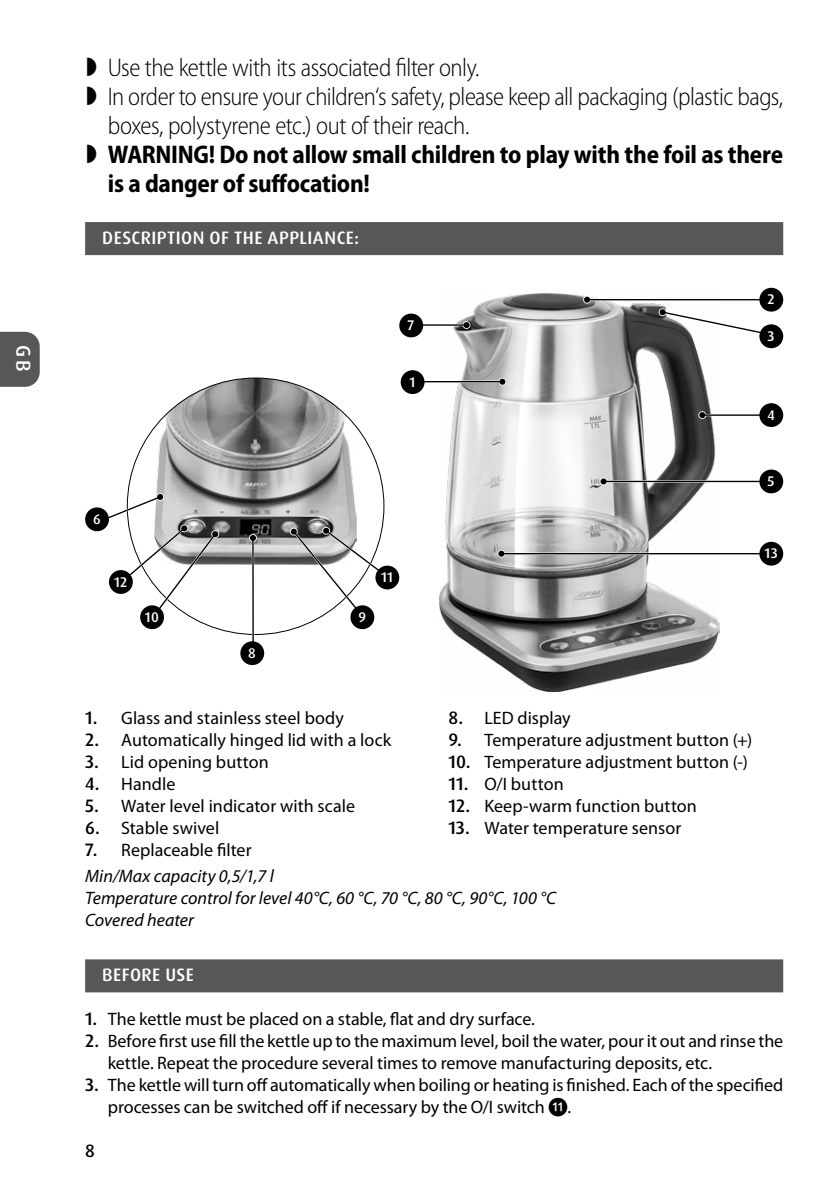
<style>
.page{position:relative;width:840px;height:1191px;background:#fff}
.page>*{position:absolute;margin:0;border:0;box-sizing:border-box;transform-origin:0 0}
.t1{font:300 semi-condensed 25.6px/29px "Myriad Pro";letter-spacing:-.02em;color:#000}
.t2{font:700 semi-condensed 25.6px/29px "Myriad Pro";letter-spacing:-.01em;color:#000}
.t3{font:500 20px "Dax Pro";color:#fff}
.t4{font:18px/22px "Myriad Pro";color:#000}
.t5{font:italic 18px/22px "Myriad Pro";letter-spacing:.005em;color:#000}
.t6{font:500 18px "Dax Pro";letter-spacing:.025em;color:#fff}
.t7{font:500 18px "Dax Pro";color:#000}
.t8{font:500 14px "Dax Pro";letter-spacing:.015em;color:#fff}
.s1{font-family:"Dax Pro";font-weight:500}
.s2{font-family:"Lato"}
</style>
<div class="page">
<svg style="left:0;top:332px;width:40px;height:55px;background:#5f5f5e"></svg>
<div style="left:85px;top:222px;width:697px;height:33px;background:#575756"></div>
<img style="left:154px;top:378px;width:202px;height:187px">
<div style="left:156px;top:493px;width:8px;height:8px;background:#e8e8e8;border-radius:50%"></div>
<div style="left:211px;top:530px;width:8px;height:8px;background:#d4d4d4;border-radius:50%"></div>
<svg style="left:103px;top:494px;width:115px;height:126px"></svg>
<svg style="left:290px;top:527px;width:101px;height:93px"></svg>
<svg style="left:249px;top:534px;width:8px;height:8px"></svg>
<hr style="left:252px;top:538px;width:2px;height:115px;background:#000">
<svg style="left:250px;top:535px;width:6px;height:6px"></svg>
<div style="left:85px;top:507px;width:24px;height:24px;background:#000;border-radius:50%"></div>
<div style="left:109px;top:570px;width:24px;height:24px;background:#000;border-radius:50%"></div>
<div style="left:140px;top:605px;width:24px;height:24px;background:#000;border-radius:50%"></div>
<div style="left:350px;top:605px;width:24px;height:24px;background:#000;border-radius:50%"></div>
<div style="left:375px;top:565px;width:24px;height:24px;background:#000;border-radius:50%"></div>
<div style="left:240px;top:641px;width:24px;height:24px;background:#000;border-radius:50%"></div>
<img style="left:439px;top:293px;width:280px;height:398px">
<svg style="left:659px;top:309px;width:121px;height:30px"></svg>
<hr style="left:586px;top:298px;width:192px;height:3px;background:#fff">
<hr style="left:586px;top:299px;width:192px;height:1px;background:#000">
<svg style="left:583px;top:297px;width:6px;height:6px"></svg>
<hr style="left:702px;top:414px;width:76px;height:2px;background:#000">
<svg style="left:698px;top:412px;width:7px;height:6px"></svg>
<hr style="left:603px;top:480px;width:175px;height:2px;background:#fff">
<svg style="left:599px;top:477px;width:8px;height:8px"></svg>
<hr style="left:603px;top:481px;width:175px;height:1px;background:#000">
<svg style="left:600px;top:478px;width:6px;height:6px"></svg>
<hr style="left:501px;top:552px;width:277px;height:3px;background:#fff">
<hr style="left:501px;top:553px;width:277px;height:1px;background:#000">
<div style="left:498px;top:550px;width:6px;height:7px;background:#000;border-radius:50%"></div>
<svg style="left:462px;top:321px;width:8px;height:8px"></svg>
<hr style="left:419px;top:324px;width:47px;height:2px;background:#000">
<svg style="left:463px;top:322px;width:6px;height:6px"></svg>
<hr style="left:421px;top:380px;width:81px;height:3px;background:#fff">
<hr style="left:421px;top:381px;width:81px;height:1px;background:#000">
<svg style="left:499px;top:379px;width:6px;height:6px"></svg>
<div style="left:399px;top:313px;width:24px;height:24px;background:#000;border-radius:50%"></div>
<div style="left:400px;top:370px;width:24px;height:24px;background:#000;border-radius:50%"></div>
<div style="left:759px;top:324px;width:23px;height:24px;background:#000;border-radius:50%"></div>
<div style="left:759px;top:288px;width:23px;height:24px;background:#000;border-radius:50%"></div>
<div style="left:759px;top:403px;width:23px;height:24px;background:#000;border-radius:50%"></div>
<div style="left:759px;top:469px;width:23px;height:24px;background:#000;border-radius:50%"></div>
<div style="left:759px;top:542px;width:23px;height:23px;background:#000;border-radius:50%"></div>
<div style="left:85px;top:959px;width:697px;height:33px;background:#575756"></div>
<p class="t3" style="left:36px;top:345px;width:28px;rotate:90deg">GB</p>
<h1 class="t1" style="left:108px;top:53px;width:676px">Use the kettle with its associated filter only.<br>In order to ensure your children‘s safety, please keep all packaging (plastic bags, boxes, polystyrene etc.) out of their reach.</h1>
<h1 class="t2" style="left:108px;top:140px;width:676px">WARNING! Do not allow small children to play with the foil as there is a danger of suffocation!</h1>
<p class="t6" style="left:102px;top:226px;width:258px">DESCRIPTION OF THE APPLIANCE:</p>
<p class="t8" style="left:407px;top:316px;width:8px">7</p>
<p class="t8" style="left:409px;top:373px;width:7px">1</p>
<p class="t8" style="left:767px;top:290px;width:9px">2</p>
<p class="t8" style="left:767px;top:327px;width:8px">3</p>
<p class="t8" style="left:767px;top:406px;width:9px">4</p>
<p class="t8" style="left:93px;top:510px;width:9px">6</p>
<p class="t8" style="left:114px;top:572px;width:15px">12</p>
<p class="t8" style="left:145px;top:608px;width:15px">10</p>
<p class="t8" style="left:358px;top:608px;width:9px">9</p>
<p class="t8" style="left:248px;top:644px;width:9px">8</p>
<p class="t8" style="left:381px;top:568px;width:13px">11</p>
<p class="t8" style="left:767px;top:472px;width:8px">5</p>
<p class="t8" style="left:764px;top:544px;width:15px">13</p>
<p class="t4" style="left:448px;top:707px;width:124px"><span class="s1">8.</span> LED display</p>
<p class="t4" style="left:448px;top:729px;width:305px"><span class="s1">9.</span> Temperature adjustment button (+)</p>
<p class="t4" style="left:448px;top:751px;width:301px"><span class="s1">10.</span> Temperature adjustment button (-)</p>
<p class="t4" style="left:448px;top:773px;width:117px"><span class="s1">11.</span> O/I button</p>
<p class="t4" style="left:448px;top:795px;width:250px"><span class="s1">12.</span> Keep-warm function button</p>
<p class="t4" style="left:448px;top:817px;width:234px"><span class="s1">13.</span> Water temperature sensor</p>
<p class="t5" style="left:85px;top:865px;width:472px">Min/Max capacity 0,5/1,7 l<br>Temperature control for level 40°C, 60 °C, 70 °C, 80 °C, 90°C, 100 °C<br>Covered heater</p>
<p class="t4" style="left:85px;top:707px;width:260px"><span class="s1">1.</span> Glass and stainless steel body</p>
<p class="t4" style="left:85px;top:729px;width:307px"><span class="s1">2.</span> Automatically hinged lid with a lock</p>
<p class="t4" style="left:85px;top:751px;width:185px"><span class="s1">3.</span> Lid opening button</p>
<p class="t4" style="left:85px;top:773px;width:92px"><span class="s1">4.</span> Handle</p>
<p class="t4" style="left:85px;top:795px;width:271px"><span class="s1">5.</span> Water level indicator with scale</p>
<p class="t4" style="left:85px;top:817px;width:136px"><span class="s1">6.</span> Stable swivel</p>
<p class="t4" style="left:85px;top:839px;width:168px"><span class="s1">7.</span> Replaceable filter</p>
<p class="t6" style="left:102px;top:963px;width:93px">BEFORE USE</p>
<p class="t4" style="left:85px;top:1008px;width:451px"><span class="s1">1.</span> The kettle must be placed on a stable, flat and dry surface.</p>
<p class="t4" style="left:108px;top:1030px;width:676px;text-indent:-23px"><span class="s1">2.</span> Before first use fill the kettle up to the maximum level, boil the water, pour it out and rinse the kettle. Repeat the procedure several times to remove manufacturing deposits, etc.</p>
<p class="t4" style="left:108px;top:1074px;width:676px;text-indent:-23px"><span class="s1">3.</span> The kettle will turn off automatically when boiling or heating is finished. Each of the specified processes can be switched off if necessary by the O/I switch <span class="s2">⓫</span>.</p>
<p class="t7" style="left:85px;top:1139px;width:11px">8</p>
</div>
